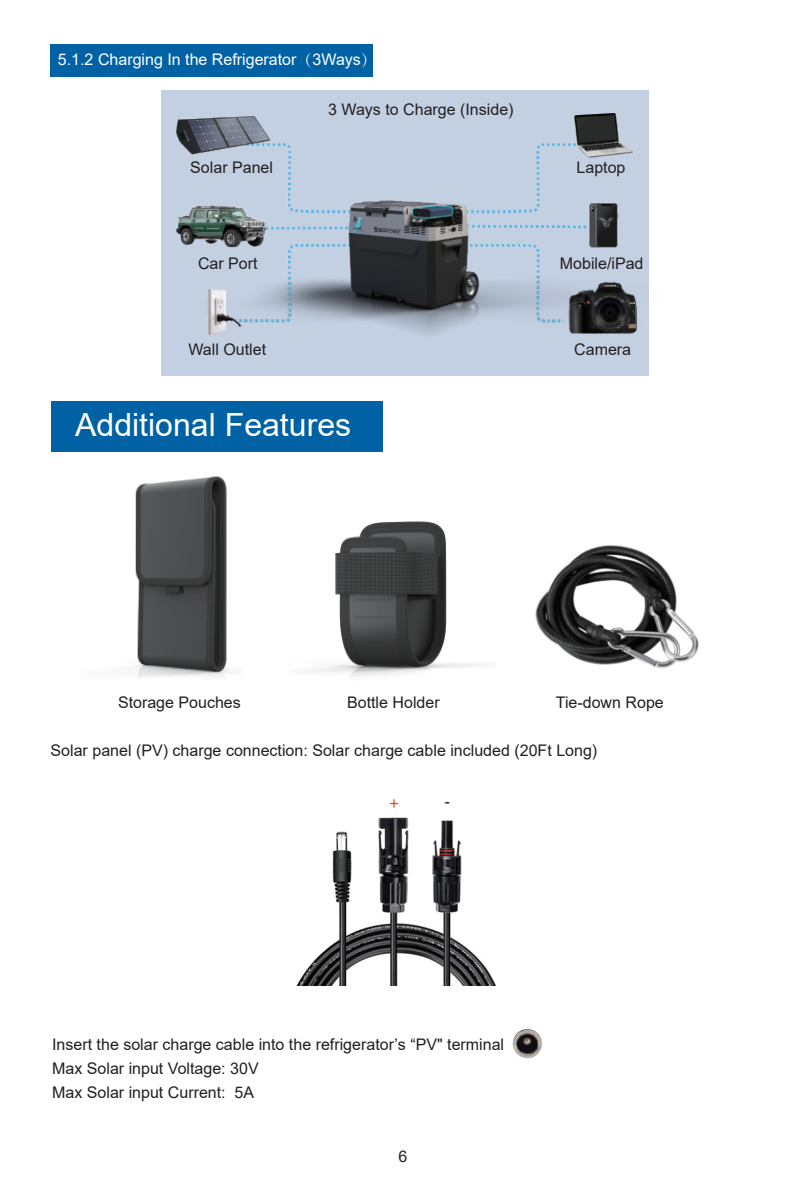
<style>
.page{position:relative;width:806px;height:1185px;background:#fff}
.page>*{position:absolute;margin:0;border:0;box-sizing:border-box;transform-origin:0 0}
.t1{font:32px "Arial";color:#fff}
.t2{font:16px/24px "Arial";color:#231f20}
.t3{font:16px "Arial";color:#fff}
.s1{font-family:"Adobe Song Std";font-weight:300}
</style>
<div class="page">
<div style="left:51px;top:401px;width:331px;height:51px;background:#0062a5"></div>
<div style="left:50px;top:44px;width:322px;height:33px;background:#0062a5"></div>
<img style="left:512px;top:1029px;width:29px;height:29px;border-radius:15px">
<img style="left:296px;top:799px;width:200px;height:187px">
<img style="left:161px;top:90px;width:488px;height:285px">
<img style="left:303px;top:521px;width:191px;height:156px">
<img style="left:129px;top:476px;width:106px;height:202px">
<img style="left:535px;top:545px;width:164px;height:124px">
<p class="t3" style="left:58px;top:49px;width:320px">5.1.2 Charging In the Refrigerator<span class="s1">（</span>3Ways<span class="s1">）</span></p>
<p class="t2" style="left:190px;top:155px;width:84px">Solar Panel</p>
<p class="t2" style="left:198px;top:251px;width:61px">Car Port</p>
<p class="t2" style="left:188px;top:337px;width:79px">Wall Outlet</p>
<p class="t2" style="left:328px;top:98px;width:187px">3 Ways to Charge (Inside)</p>
<h1 class="t1" style="left:75px;top:403px;width:277px">Additional Features</h1>
<p class="t2" style="left:576px;top:155px;width:50px">Laptop</p>
<p class="t2" style="left:559px;top:251px;width:85px">Mobile/iPad</p>
<p class="t2" style="left:574px;top:337px;width:58px">Camera</p>
<p class="t2" style="left:118px;top:690px;width:124px">Storage Pouches</p>
<p class="t2" style="left:347px;top:690px;width:94px">Bottle Holder</p>
<p class="t2" style="left:555px;top:690px;width:109px">Tie-down Rope</p>
<p class="t2" style="left:51px;top:739px;width:548px">Solar panel (PV) charge connection: Solar charge cable included (20Ft Long)</p>
<p class="t2" style="left:52px;top:1033px;width:453px">Insert the solar charge cable into the refrigerator’s “PV" terminal<br>Max Solar input Voltage: 30V<br>Max Solar input Current: 5A</p>
<p class="t2" style="left:398px;top:1145px;width:10px">6</p>
</div>
